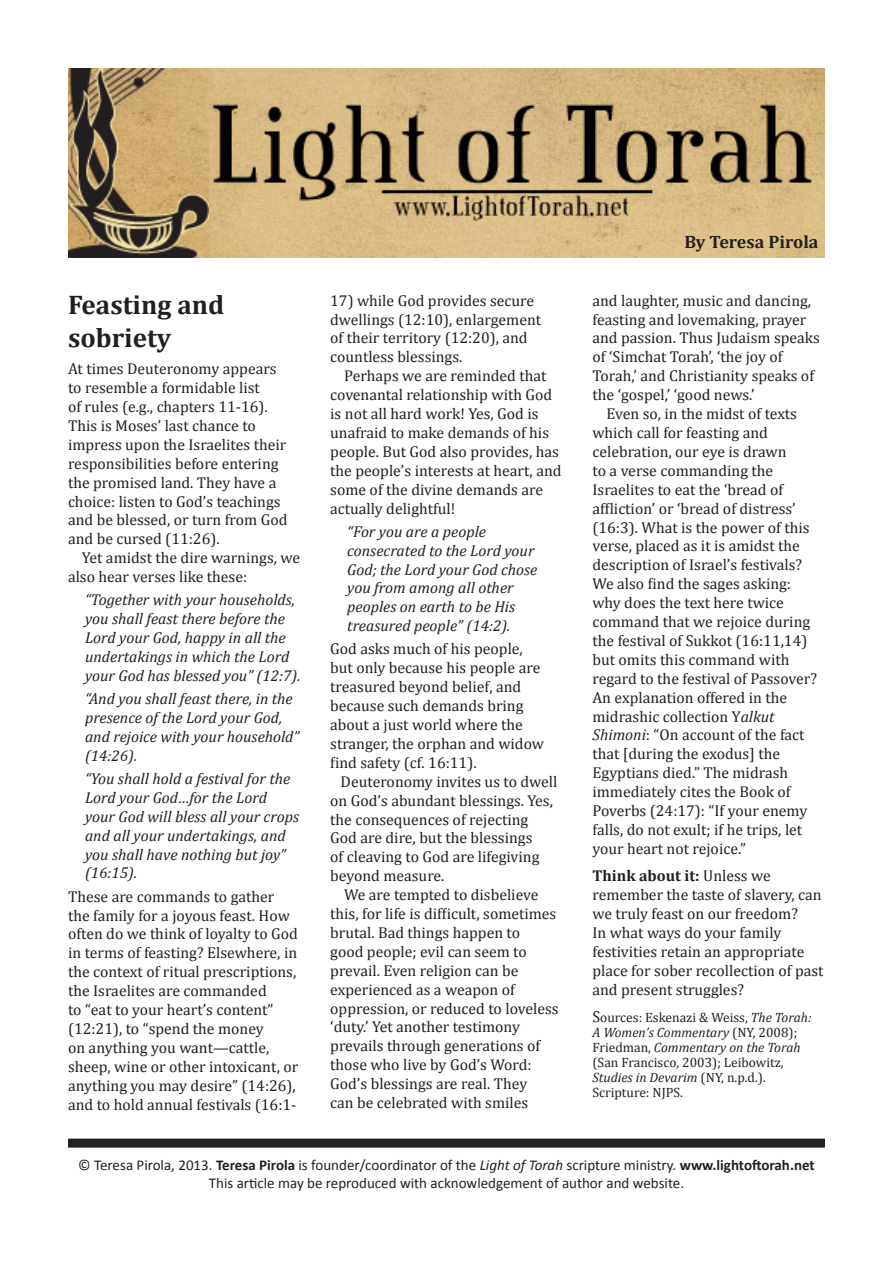
<style>
.page{position:relative;width:893px;height:1263px;background:#fff}
.page>*{position:absolute;margin:0;border:0;box-sizing:border-box;transform-origin:0 0}
.t1{font:700 27px/32.4px "Cambria";color:#231f20}
.t2{font:700 18px "Cambria";color:#231f20}
.t3{font:15.75px/18.9px "Cambria";color:#231f20}
.t4{font:italic 15.75px/18.9px "Cambria";color:#231f20}
.t5{font:15px "Calibri";color:#231f20}
.t6{font:13.5px/15px "Cambria";color:#231f20}
.s1{font-style:italic}
.s2{font-weight:700}
.s3{font-size:15.75px}
</style>
<div class="page">
<div style="left:68px;top:1138px;width:757px;height:9px;background:#231f20"></div>
<img style="left:208px;top:68px;width:617px;height:190px">
<img style="left:68px;top:68px;width:140px;height:190px">
<p class="t1" style="left:68px;top:288px;width:158px">Feasting and sobriety</p>
<p class="t3" style="left:68px;top:359px;width:221px">At times Deuteronomy appears to resemble a formidable list<br>of rules (e.g., chapters 11-16).<br>This is Moses’ last chance to impress upon the Israelites their responsibilities before entering the promised land. They have a choice: listen to God’s teachings and be blessed, or turn from God and be cursed (11:26).</p>
<p class="t3" style="left:68px;top:548px;width:234px;text-indent:14px">Yet amidst the dire warnings, we also hear verses like these:</p>
<p class="t4" style="left:85px;top:590px;width:217px">“Together with your households, you shall feast there before the<br>Lord your God, happy in all the undertakings in which the Lord your God has blessed you” (12:7).</p>
<p class="t4" style="left:85px;top:689px;width:216px">“And you shall feast there, in the presence of the Lord your God, and rejoice with your household” (14:26).</p>
<p class="t4" style="left:85px;top:769px;width:215px">“You shall hold a festival for the<br>Lord your God…for the Lord your God will bless all your crops and all your undertakings, and you shall have nothing but joy” (16:15).</p>
<p class="t3" style="left:68px;top:887px;width:232px">These are commands to gather the family for a joyous feast. How often do we think of loyalty to God in terms of feasting? Elsewhere, in the context of ritual prescriptions, the Israelites are commanded<br>to “eat to your heart’s content” (12:21), to “spend the money<br>on anything you want—cattle, sheep, wine or other intoxicant, or anything you may desire” (14:26), and to hold annual festivals (16:1-</p>
<p class="t3" style="left:330px;top:291px;width:212px">17) while God provides secure dwellings (12:10), enlargement of their territory (12:20), and countless blessings.</p>
<p class="t3" style="left:330px;top:366px;width:233px;text-indent:14px">Perhaps we are reminded that covenantal relationship with God is not all hard work! Yes, God is unafraid to make demands of his people. But God also provides, has the people’s interests at heart, and some of the divine demands are actually delightful!</p>
<p class="t4" style="left:347px;top:521px;width:192px">“For you are a people consecrated to the Lord your<br>God; the Lord your God chose you from among all other peoples on earth to be His treasured people” (14:2).</p>
<p class="t3" style="left:330px;top:639px;width:215px">God asks much of his people, but only because his people are treasured beyond belief, and because such demands bring about a just world where the stranger, the orphan and widow find safety (cf. 16:11).</p>
<p class="t3" style="left:330px;top:772px;width:229px;text-indent:10px">Deuteronomy invites us to dwell on God’s abundant blessings. Yes, the consequences of rejecting<br>God are dire, but the blessings<br>of cleaving to God are lifegiving beyond measure.</p>
<p class="t3" style="left:330px;top:885px;width:230px;text-indent:14px">We are tempted to disbelieve this, for life is difficult, sometimes brutal. Bad things happen to<br>good people; evil can seem to prevail. Even religion can be experienced as a weapon of oppression, or reduced to loveless ‘duty.’ Yet another testimony prevails through generations of those who live by God’s Word:<br>God’s blessings are real. They<br>can be celebrated with smiles</p>
<p class="t2" style="left:684px;top:230px;width:136px">By Teresa Pirola</p>
<p class="t3" style="left:592px;top:291px;width:229px">and laughter, music and dancing, feasting and lovemaking, prayer and passion. Thus Judaism speaks of ‘Simchat Torah’, ‘the joy of<br>Torah,’ and Christianity speaks of the ‘gospel,’ ‘good news.’</p>
<p class="t3" style="left:592px;top:404px;width:226px;text-indent:14px">Even so, in the midst of texts which call for feasting and celebration, our eye is drawn<br>to a verse commanding the<br>Israelites to eat the ‘bread of affliction’ or ‘bread of distress’ (16:3). What is the power of this verse, placed as it is amidst the description of Israel’s festivals?<br>We also find the sages asking: why does the text here twice command that we rejoice during the festival of Sukkot (16:11,14) but omits this command with regard to the festival of Passover?<br>An explanation offered in the midrashic collection Y<span class="s1">alkut<br>Shimoni</span>: “On account of the fact that [during the exodus] the<br>Egyptians died.” The midrash immediately cites the Book of<br>Poverbs (24:17): “If your enemy falls, do not exult; if he trips, let your heart not rejoice.”</p>
<p class="t3" style="left:592px;top:866px;width:233px"><span class="s2">Think about it:</span> Unless we remember the taste of slavery, can we truly feast on our freedom?<br>In what ways do your family festivities retain an appropriate place for sober recollection of past and present struggles?</p>
<p class="t6" style="left:592px;top:1010px;width:221px"><span class="s3">S</span>ources: Eskenazi &amp; Weiss, <span class="s1">The Torah:<br>A Women’s Commentary</span> (NY, 2008);<br>Friedman, <span class="s1">Commentary on the Torah </span>(San Francisco, 2003); Leibowitz,<br><span class="s1">Studies in Devarim</span> (NY, n.p.d.).<br>Scripture: NJPS.</p>
<p class="t5" style="left:78px;top:1155px;width:738px">© Teresa Pirola, 2013. <span class="s2">Teresa Pirola</span> is founder/coordinator of the <span class="s1">Light of Torah</span> scripture ministry. <span class="s2">www.lightoftorah.net</span></p>
<p class="t5" style="left:209px;top:1173px;width:477px">This article may be reproduced with acknowledgement of author and website.</p>
</div>
